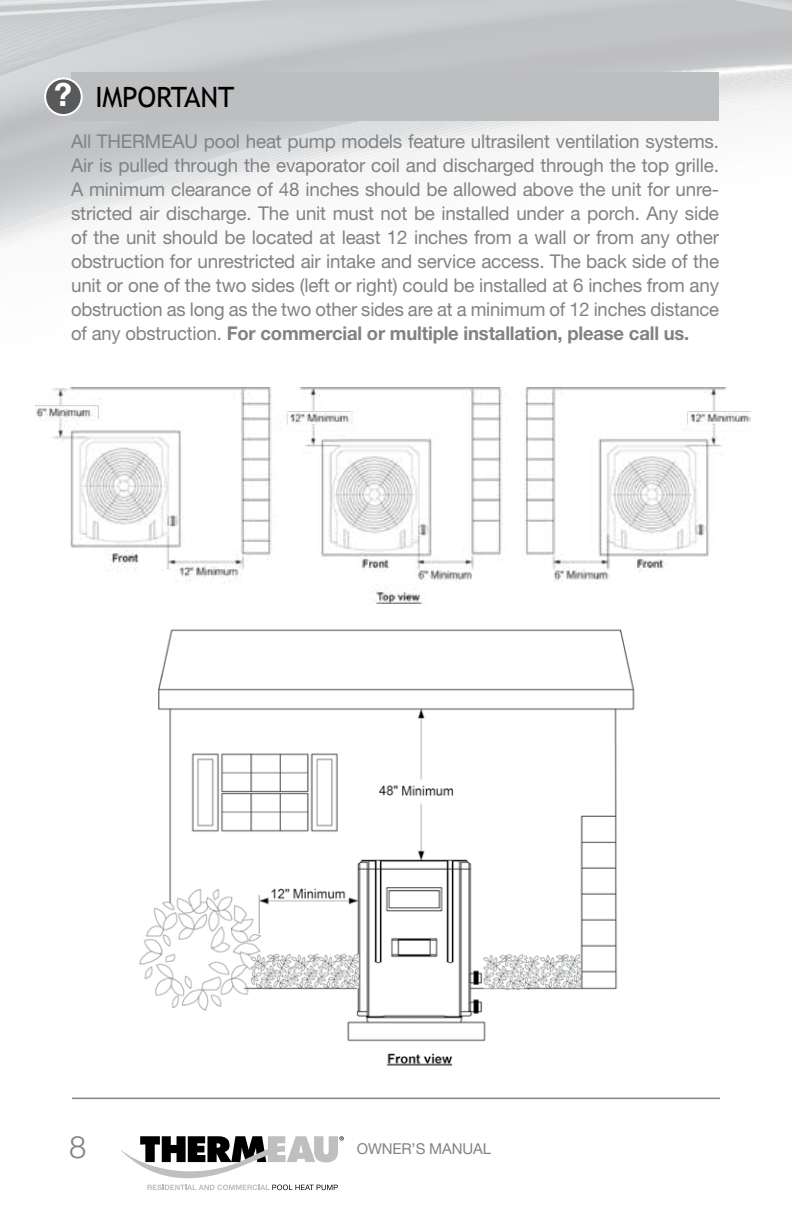
<style>
.page{position:relative;width:792px;height:1224px;background:#fff}
.page>*{position:absolute;margin:0;border:0;box-sizing:border-box;transform-origin:0 0}
.t1{font:300 31px "Helvetica Neue LT Std";color:#808285}
.t2{font:28px "Trebuchet MS";letter-spacing:-.01em;color:#000}
.t3{font:19px/24px "Helvetica Neue";letter-spacing:-.01em;color:#808285;text-align:justify}
.t4{font:700 19px "Helvetica Neue LT Std";letter-spacing:-.01em;color:#808285}
.t5{font:15px "Helvetica Neue";letter-spacing:-.01em;color:#808285}
.s1{font-family:"Helvetica Neue LT Std";font-weight:700;font-size:32px;color:#fff}
.s2{font-family:"Helvetica Neue";font-weight:400}
</style>
<div class="page">
<hr style="left:72px;top:1098px;width:648px;height:1px;background:#808285">
<svg style="left:121px;top:1136px;width:223px;height:55px"></svg>
<div style="left:71px;top:72px;width:648px;height:49px;background:#bcbec0"></div>
<div style="left:45px;top:78px;width:37px;height:37px;background:#58595b;border-radius:50%"></div>
<div style="left:44px;top:77px;width:39px;height:39px;border:2px solid #fff;border-radius:50%"></div>
<img style="left:139px;top:629px;width:496px;height:437px">
<img style="left:36px;top:388px;width:715px;height:216px">
<h2 class="t2" style="left:54px;top:80px;width:182px"><span class="s1">?</span> IMPORTANT</h2>
<p class="t3" style="left:71px;top:129px;width:650px">All THERMEAU pool heat pump models feature ultrasilent ventilation systems.<br>Air is pulled through the evaporator coil and discharged through the top grille.<br>A minimum clearance of 48 inches should be allowed above the unit for unre&shy;stricted air discharge. The unit must not be installed under a porch. Any side of the unit should be located at least 12 inches from a wall or from any other obstruction for unrestricted air intake and service access. The back side of the unit or one of the two sides (left or right) could be installed at 6 inches from any obstruction as long as the two other sides are at a minimum of 12 inches distance</p>
<p class="t4" style="left:71px;top:322px;width:620px"><span class="s2">of any obstruction.</span> For commercial or multiple installation, please call us.</p>
<h1 class="t1" style="left:69px;top:1128px;width:19px">8</h1>
<p class="t5" style="left:357px;top:1140px;width:136px">OWNER’S MANUAL</p>
</div>
